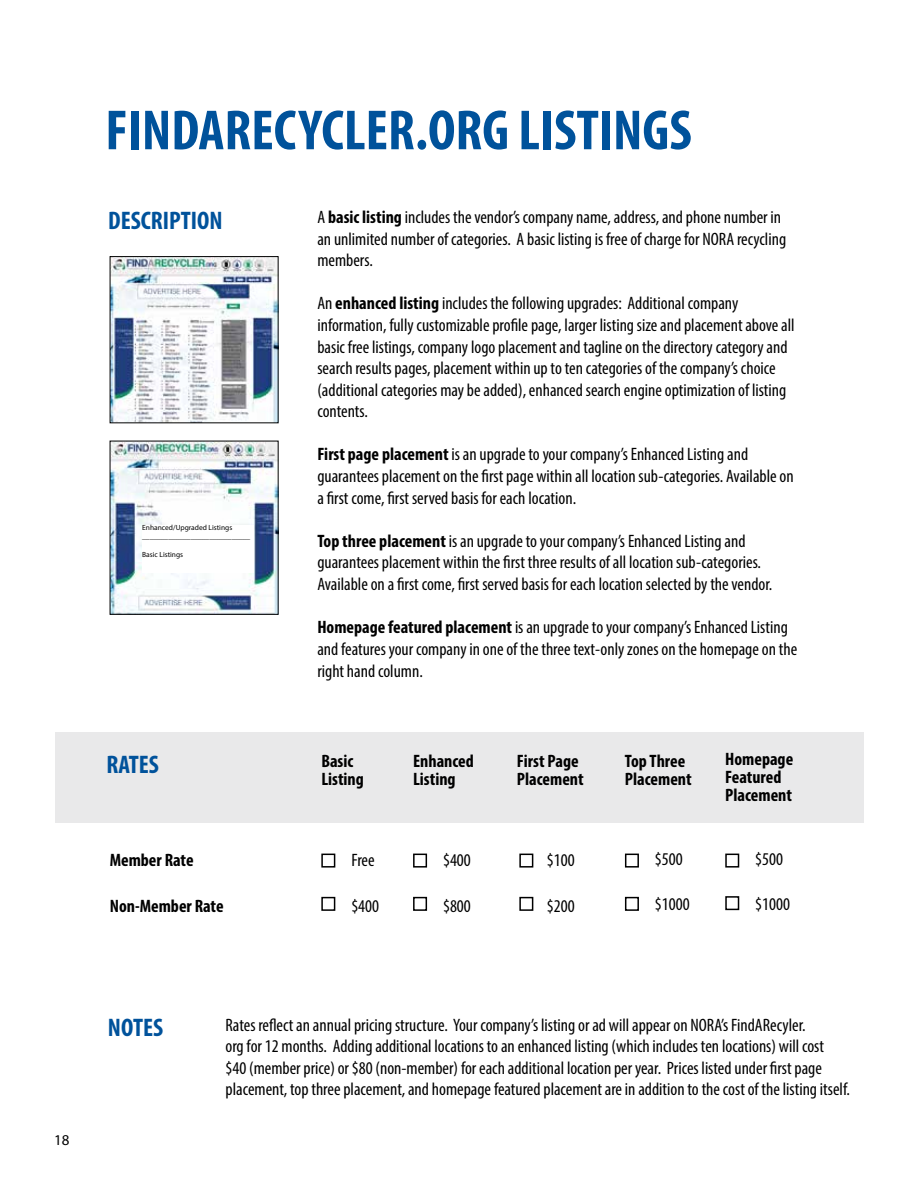
<style>
.page{position:relative;width:918px;height:1188px;background:#fff}
.page>*{position:absolute;margin:0;border:0;box-sizing:border-box;transform-origin:0 0}
.t1{font:700 condensed 57px "Myriad Pro";color:#00529b}
.t2{font:700 condensed 25.5px "Myriad Pro";color:#00529b}
.t3{font:condensed 18px/21.6px "Myriad Pro";color:#000}
.t4{font:700 condensed 18px/18px "Myriad Pro";color:#000}
.t5{font:15px "Myriad Pro";color:#000}
.t6{font:7.5px/9px "Myriad Pro";color:#000}
.s1{font-weight:700}
</style>
<div class="page">
<div style="left:56px;top:732px;width:808px;height:91px;background:#e9e9ea"></div>
<img style="left:112px;top:443px;width:165px;height:170px">
<div style="left:142px;top:525px;width:112px;height:47px;background:#fff"></div>
<img style="left:112px;top:258px;width:165px;height:163px">
<div style="left:321px;top:854px;width:14px;height:14px;border:2px solid #000"></div>
<div style="left:321px;top:897px;width:14px;height:14px;border:2px solid #000"></div>
<div style="left:413px;top:854px;width:14px;height:14px;border:2px solid #000"></div>
<div style="left:413px;top:897px;width:14px;height:14px;border:2px solid #000"></div>
<div style="left:519px;top:854px;width:14px;height:14px;border:2px solid #000"></div>
<div style="left:519px;top:897px;width:14px;height:14px;border:2px solid #000"></div>
<div style="left:625px;top:854px;width:14px;height:14px;border:2px solid #000"></div>
<div style="left:625px;top:897px;width:14px;height:14px;border:2px solid #000"></div>
<div style="left:725px;top:854px;width:14px;height:14px;border:2px solid #000"></div>
<div style="left:725px;top:896px;width:14px;height:14px;border:2px solid #000"></div>
<h1 class="t1" style="left:105px;top:95px;width:588px">FINDARECYCLER.ORG LISTINGS</h1>
<h2 class="t2" style="left:108px;top:204px;width:116px">DESCRIPTION</h2>
<p class="t6" style="left:142px;top:523px;width:110px">Enhanced/Upgraded Listings _____________________________</p>
<p class="t6" style="left:142px;top:550px;width:42px">Basic Listings</p>
<h2 class="t2" style="left:106px;top:749px;width:54px">RATES</h2>
<p class="t4" style="left:110px;top:851px;width:85px">Member Rate</p>
<p class="t4" style="left:110px;top:897px;width:115px">Non-Member Rate</p>
<p class="t3" style="left:317px;top:206px;width:470px">A <span class="s1">basic listing</span> includes the vendor’s company name, address, and phone number in an unlimited number of categories. A basic listing is free of charge for NORA recycling members.</p>
<p class="t3" style="left:317px;top:292px;width:479px">An <span class="s1">enhanced listing</span> includes the following upgrades: Additional company information, fully customizable profile page, larger listing size and placement above all basic free listings, company logo placement and tagline on the directory category and search results pages, placement within up to ten categories of the company’s choice (additional categories may be added), enhanced search engine optimization of listing contents.</p>
<p class="t3" style="left:317px;top:444px;width:478px"><span class="s1">First page placement</span> is an upgrade to your company’s Enhanced Listing and guarantees placement on the first page within all location sub-categories. Available on a first come, first served basis for each location.</p>
<p class="t3" style="left:317px;top:530px;width:457px"><span class="s1">Top three placement</span> is an upgrade to your company’s Enhanced Listing and guarantees placement within the first three results of all location sub-categories.<br>Available on a first come, first served basis for each location selected by the vendor.</p>
<p class="t3" style="left:317px;top:616px;width:481px"><span class="s1">Homepage featured placement</span> is an upgrade to your company’s Enhanced Listing and features your company in one of the three text-only zones on the homepage on the right hand column.</p>
<p class="t4" style="left:321px;top:751px;width:44px">Basic<br>Listing</p>
<p class="t4" style="left:413px;top:751px;width:62px">Enhanced<br>Listing</p>
<p class="t3" style="left:351px;top:849px;width:25px">Free</p>
<p class="t3" style="left:351px;top:895px;width:29px">$400</p>
<p class="t3" style="left:443px;top:849px;width:29px">$400</p>
<p class="t3" style="left:443px;top:895px;width:29px">$800</p>
<p class="t4" style="left:517px;top:751px;width:68px">First Page<br>Placement</p>
<p class="t3" style="left:547px;top:849px;width:29px">$100</p>
<p class="t3" style="left:547px;top:895px;width:29px">$200</p>
<p class="t4" style="left:625px;top:751px;width:68px">Top Three<br>Placement</p>
<p class="t3" style="left:655px;top:848px;width:29px">$500</p>
<p class="t3" style="left:655px;top:893px;width:36px">$1000</p>
<p class="t4" style="left:725px;top:750px;width:69px">Homepage<br>Featured<br>Placement</p>
<p class="t3" style="left:755px;top:848px;width:29px">$500</p>
<p class="t3" style="left:755px;top:893px;width:36px">$1000</p>
<p class="t5" style="left:54px;top:1131px;width:17px">18</p>
<h2 class="t2" style="left:108px;top:1012px;width:57px">NOTES</h2>
<p class="t3" style="left:226px;top:1014px;width:626px">Rates reflect an annual pricing structure. Your company’s listing or ad will appear on NORA’s FindARecyler.<br>org for 12 months. Adding additional locations to an enhanced listing (which includes ten locations) will cost<br>$40 (member price) or $80 (non-member) for each additional location per year. Prices listed under first page placement, top three placement, and homepage featured placement are in addition to the cost of the listing itself.</p>
</div>
